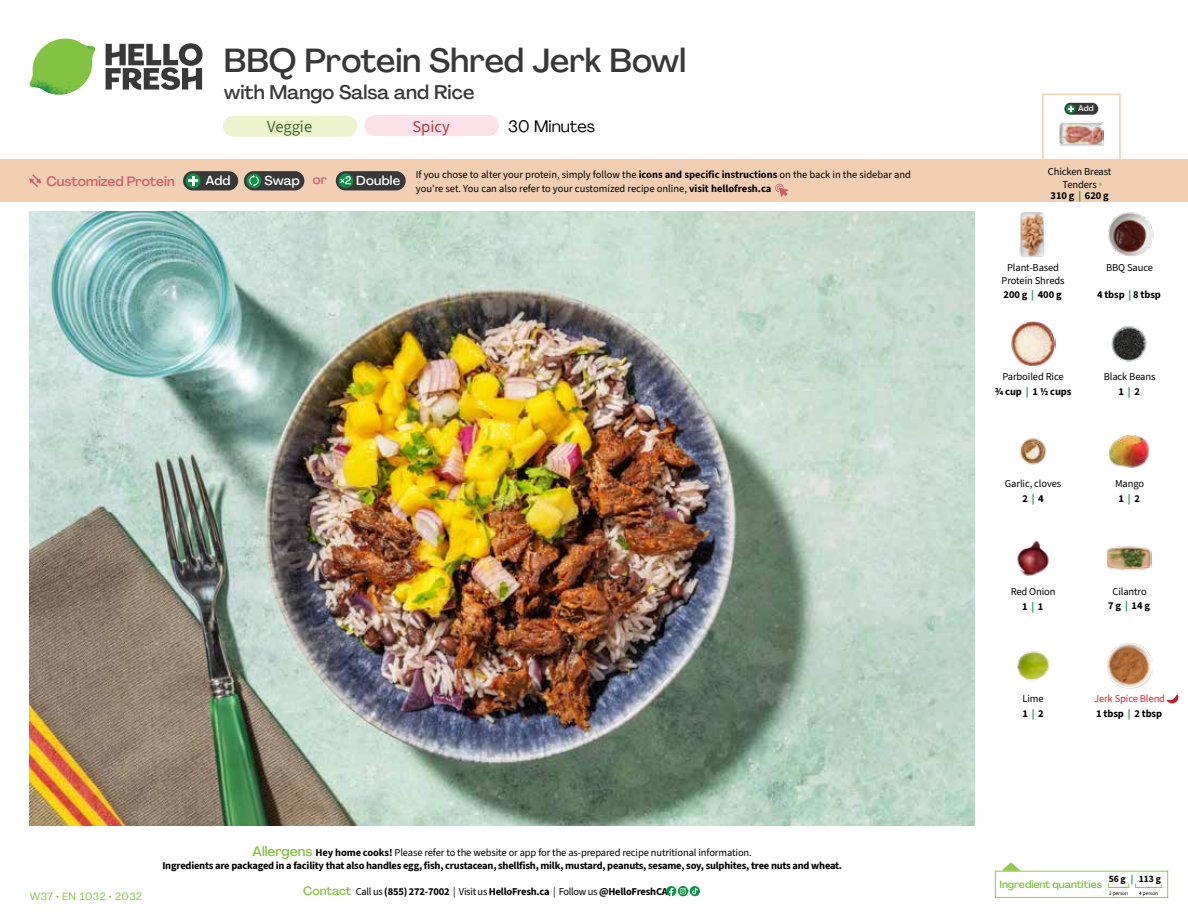
<style>
.page{position:relative;width:1188px;height:918px;background:#fff}
.page>*{position:absolute;margin:0;border:0;box-sizing:border-box;transform-origin:0 0}
.t1{font:500 33px "Agrandir";letter-spacing:-.005em;color:#383839}
.t2{font:500 19.5px "Agrandir";color:#383839}
.t3{font:16.5px "Agrandir";color:#000}
.t4{font:16.5px "Source Sans 3";color:#476b32}
.t5{font:16.5px "Source Sans 3";color:#b33841}
.t6{font:500 13.5px "Agrandir";color:#d15f6a}
.t7{font:500 12.9px "Agrandir";letter-spacing:.015em;color:#fff}
.t8{font:700 10.5px/13.5px "Source Sans 3";letter-spacing:-.02em;color:#000;text-align:center}
.t9{font:10.5px/14.9px "Source Sans 3";letter-spacing:-.01em;color:#000;text-align:center}
.t10{font:10.5px/14.9px "Source Sans 3";letter-spacing:-.01em;color:#ed1d24}
.t11{font:500 10.5px "Agrandir";letter-spacing:-.01em;color:#82c341}
.t12{font:10.5px "Agrandir";letter-spacing:.05em;color:#82c341}
.t13{font:700 9.6px "Source Sans 3";color:#000}
.t14{font:500 7.95px "Agrandir";color:#fff}
.t15{font:5.25px "Source Sans 3";letter-spacing:-.01em;color:#000}
.s1{color:#d15f6a}
.s2{color:#8cba42}
.s3{color:#0b9446}
.s4{font-weight:700}
.s5{font-weight:700;color:#0b9446}
.s6{font-weight:400}
.s7{font-family:"Agrandir";font-weight:500;font-size:13.5px;color:#82c341}
.s8{font-family:"Agrandir";font-weight:500;font-size:12px;color:#82c341}
.s9{font-weight:700;color:#000}
</style>
<div class="page">
<svg style="left:106px;top:43px;width:97px;height:47px"></svg>
<svg style="left:34px;top:39px;width:59px;height:38px"></svg>
<img style="left:65px;top:39px;width:30px;height:25px">
<img style="left:33px;top:60px;width:56px;height:10px">
<img style="left:29px;top:64px;width:58px;height:31px">
<img style="left:64px;top:70px;width:25px;height:24px">
<img style="left:30px;top:211px;width:945px;height:615px">
<svg style="left:690px;top:886px;width:10px;height:10px"></svg>
<svg style="left:666px;top:886px;width:32px;height:10px"></svg>
<svg style="left:1002px;top:862px;width:19px;height:9px"></svg>
<div style="left:995px;top:871px;width:173px;height:27px;border:1px solid #91c84e"></div>
<div style="left:1108px;top:883px;width:21px;height:5px;border:1px solid #91c84e"></div>
<div style="left:1135px;top:883px;width:27px;height:5px;border:1px solid #91c84e"></div>
<img style="left:1011px;top:321px;width:45px;height:45px">
<img style="left:1111px;top:326px;width:36px;height:36px">
<img style="left:1020px;top:438px;width:27px;height:27px">
<img style="left:1109px;top:434px;width:40px;height:34px">
<img style="left:1017px;top:541px;width:32px;height:35px">
<img style="left:1106px;top:546px;width:46px;height:24px">
<img style="left:1017px;top:651px;width:33px;height:30px">
<img style="left:1108px;top:212px;width:45px;height:45px">
<img style="left:1019px;top:212px;width:26px;height:45px">
<img style="left:1107px;top:643px;width:45px;height:45px">
<svg style="left:1166px;top:692px;width:13px;height:12px"></svg>
<div style="left:0;top:160px;width:1188px;height:42px;background:#f2cfb3"></div>
<svg style="left:29px;top:174px;width:12px;height:13px"></svg>
<div style="left:336px;top:171px;width:70px;height:19px;background:#383839;border-radius:10px"></div>
<svg style="left:338px;top:173px;width:15px;height:15px"></svg>
<div style="left:341px;top:180px;width:11px;height:11px;background:#000;opacity:.35"></div>
<svg style="left:339px;top:176px;width:12px;height:8px"></svg>
<div style="left:244px;top:171px;width:60px;height:19px;background:#383839;border-radius:10px"></div>
<div style="left:247px;top:173px;width:14px;height:15px;background:#0b9446;border-radius:50%"></div>
<svg style="left:249px;top:175px;width:10px;height:12px"></svg>
<div style="left:183px;top:171px;width:55px;height:19px;background:#383839;border-radius:10px"></div>
<div style="left:186px;top:173px;width:14px;height:15px;background:#0b9446;border-radius:50%"></div>
<svg style="left:188px;top:176px;width:10px;height:10px"></svg>
<svg style="left:775px;top:183px;width:13px;height:14px"></svg>
<div style="left:1042px;top:94px;width:79px;height:69px;border:2px solid #f2cfb3"></div>
<img style="left:1060px;top:112px;width:43px;height:34px">
<div style="left:1064px;top:103px;width:34px;height:12px;background:#383839;border-radius:6px"></div>
<svg style="left:1066px;top:104px;width:9px;height:9px"></svg>
<svg style="left:1068px;top:106px;width:5px;height:6px"></svg>
<div style="left:223px;top:116px;width:134px;height:21px;background:#edf3cd;border-radius:10px"></div>
<div style="left:364px;top:115px;width:135px;height:21px;background:#fce1e9;border-radius:10px"></div>
<h1 class="t1" style="left:224px;top:40px;width:464px">BBQ Protein Shred Jerk Bowl</h1>
<h2 class="t2" style="left:224px;top:80px;width:252px">with Mango Salsa and Rice</h2>
<h3 class="t3" style="left:508px;top:116px;width:88px">30 Minutes</h3>
<h3 class="t4" style="left:267px;top:116px;width:47px">Veggie</h3>
<h3 class="t5" style="left:412px;top:116px;width:39px">Spicy</h3>
<p class="t14" style="left:1078px;top:104px;width:17px">Add</p>
<p class="t6" style="left:46px;top:173px;width:130px">Customized Protein</p>
<p class="t7" style="left:205px;top:172px;width:27px">Add</p>
<p class="t7" style="left:264px;top:172px;width:64px">Swap <span class="s1">or</span></p>
<p class="t7" style="left:356px;top:172px;width:45px">Double</p>
<p class="t9" style="left:1048px;top:164px;width:65px;line-height:13.5px">Chicken Breast<br>Tenders<span class="s2">▲</span></p>
<p class="t8" style="left:1051px;top:188px;width:60px">310 g <span class="s3">|</span> 620 g</p>
<p class="t9" style="left:416px;top:168px;width:497px;line-height:13.5px;text-align:left">If you chose to alter your protein, simply follow the <span class="s4">icons and specific instructions</span> on the back in the sidebar and you're set. You can also refer to your customized recipe online, <span class="s4">visit hellofresh.ca</span></p>
<p class="t9" style="left:1002px;top:261px;width:64px;line-height:13.5px">Plant-Based<br>Protein Shreds<br><span class="s4">200 g</span> <span class="s5">|</span> <span class="s4">400 g</span></p>
<p class="t9" style="left:1106px;top:260px;width:48px">BBQ Sauce</p>
<p class="t8" style="left:1097px;top:288px;width:65px">4 tbsp <span class="s3">|</span> 8 tbsp</p>
<p class="t8" style="left:995px;top:369px;width:78px;line-height:15px"><span class="s6">Parboiled Rice<br></span>3/4 cup <span class="s3">|</span> 1 1/2 cups</p>
<p class="t9" style="left:1104px;top:369px;width:53px">Black Beans<br><span class="s4">1</span> <span class="s5">|</span> <span class="s4">2</span></p>
<p class="t9" style="left:1005px;top:476px;width:58px">Garlic, cloves<br><span class="s4">2</span> <span class="s5">|</span> <span class="s4">4</span></p>
<p class="t9" style="left:1115px;top:476px;width:31px">Mango<br><span class="s4">1</span> <span class="s5">|</span> <span class="s4">2</span></p>
<p class="t9" style="left:1011px;top:584px;width:46px">Red Onion<br><span class="s4">1</span> <span class="s5">|</span> <span class="s4">1</span></p>
<p class="t9" style="left:1108px;top:584px;width:43px">Cilantro<br><span class="s4">7 g</span> <span class="s5">|</span> <span class="s4">14 g</span></p>
<p class="t12" style="left:30px;top:890px;width:114px">W37 • EN 1032 • 2032</p>
<p class="t8" style="left:162px;top:845px;width:681px"><span class="s7">Allergens</span> Hey home cooks! <span class="s6">Please refer to the website or app for the as-prepared recipe nutritional information.<br></span>Ingredients are packaged in a facility that also handles egg, fish, crustacean, shellfish, milk, mustard, peanuts, sesame, soy, sulphites, tree nuts and wheat.</p>
<p class="t8" style="left:303px;top:885px;width:366px"><span class="s8">Contact</span> <span class="s6">Call us</span> (855) 272-7002 <span class="s6">| Visit us</span> HelloFresh.ca <span class="s6">| Follow us</span> @HelloFreshCA</p>
<p class="t9" style="left:1022px;top:691px;width:23px;text-align:left">Lime<br><span class="s4">1</span> <span class="s5">|</span> <span class="s4">2</span></p>
<p class="t10" style="left:1094px;top:691px;width:73px">Jerk Spice Blend<br><span class="s9">1 tbsp</span> <span class="s5">|</span> <span class="s9">2 tbsp</span></p>
<p class="t13" style="left:1109px;top:872px;width:54px">56 g <span class="s3">|</span> 113 g</p>
<p class="t15" style="left:1109px;top:890px;width:20px">2 person</p>
<p class="t15" style="left:1139px;top:890px;width:20px">4 person</p>
<p class="t11" style="left:1000px;top:878px;width:104px">Ingredient quantities</p>
</div>
